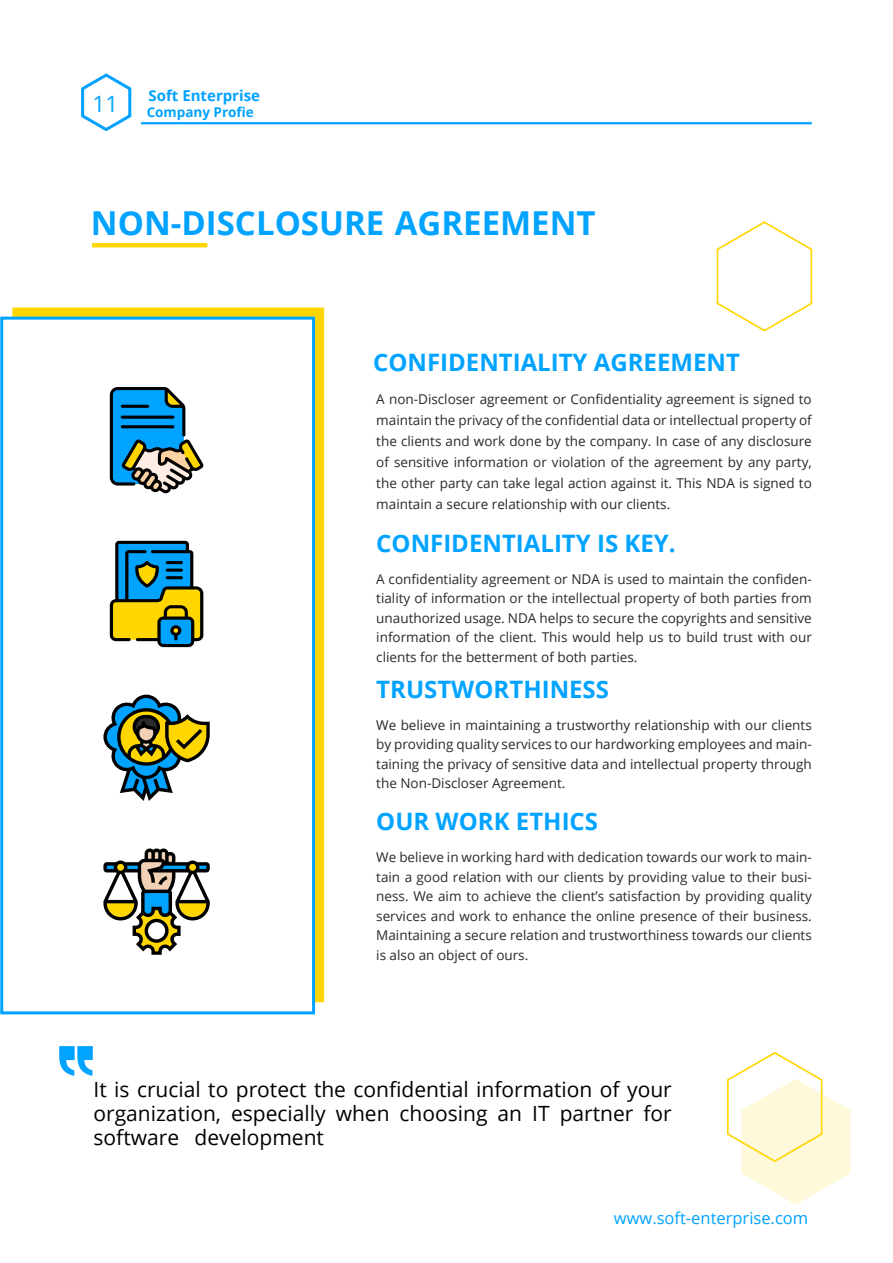
<style>
.page{position:relative;width:893px;height:1263px;background:#fff}
.page>*{position:absolute;margin:0;border:0;box-sizing:border-box;transform-origin:0 0}
.t1{font:700 33px "Open Sans";color:#00a3ff}
.title_4{font:700 24px "Open Sans";color:#00a3ff}
.t2{font:22.5px "Open Sans";color:#01a2ff}
.t3{font:21px/24px "Open Sans";color:#000;text-align:justify}
.t4{font:16.5px "Open Sans";color:#01a2ff}
.t5{font:700 15px "Open Sans";color:#01a2ff}
.body_text{font:13.5px/19.5px "Open Sans";color:#2b292a;text-align:justify}
.t6{font:700 13.5px "Open Sans";color:#01a2ff}
</style>
<div class="page">
<svg style="left:12px;top:307px;width:312px;height:695px"></svg>
<div style="left:0;top:317px;width:315px;height:697px;border:3px solid #00a3ff"></div>
<svg style="left:81px;top:73px;width:51px;height:59px"></svg>
<hr style="left:141px;top:122px;width:671px;height:2px;background:#01a2ff">
<hr style="left:92px;top:243px;width:115px;height:4px;background:#ffd600">
<svg style="left:716px;top:221px;width:97px;height:111px"></svg>
<svg style="left:727px;top:1052px;width:123px;height:153px"></svg>
<svg style="left:59px;top:1046px;width:34px;height:30px"></svg>
<svg style="left:110px;top:387px;width:94px;height:107px"></svg>
<svg style="left:110px;top:541px;width:93px;height:106px;background:#6a9373"></svg>
<svg style="left:103px;top:695px;width:107px;height:106px"></svg>
<svg style="left:103px;top:848px;width:107px;height:107px"></svg>
<p class="t2" style="left:93px;top:88px;width:27px">11</p>
<p class="t5" style="left:149px;top:85px;width:113px">Soft Enterprise</p>
<p class="t6" style="left:147px;top:103px;width:109px">Company Profie</p>
<p class="t1" style="left:91px;top:199px;width:506px">NON-DISCLOSURE AGREEMENT</p>
<p class="title_4" style="left:373px;top:345px;width:368px">CONFIDENTIALITY AGREEMENT</p>
<p class="body_text" style="left:376px;top:388px;width:437px;line-height:21px">A non-Discloser agreement or Confidentiality agreement is signed to maintain the privacy of the confidential data or intellectual property of the clients and work done by the company. In case of any disclosure of sensitive information or violation of the agreement by any party, the other party can take legal action against it. This NDA is signed to maintain a secure relationship with our clients.</p>
<p class="title_4" style="left:376px;top:526px;width:301px">CONFIDENTIALITY IS KEY.</p>
<p class="body_text" style="left:376px;top:568px;width:437px">A confidentiality agreement or NDA is used to maintain the confiden&shy;tiality of information or the intellectual property of both parties from unauthorized usage. NDA helps to secure the copyrights and sensitive information of the client. This would help us to build trust with our clients for the betterment of both parties.</p>
<p class="title_4" style="left:376px;top:672px;width:234px">TRUSTWORTHINESS</p>
<p class="body_text" style="left:376px;top:715px;width:437px">We believe in maintaining a trustworthy relationship with our clients by providing quality services to our hardworking employees and main&shy;taining the privacy of sensitive data and intellectual property through the Non-Discloser Agreement.</p>
<p class="title_4" style="left:376px;top:805px;width:223px">OUR WORK ETHICS</p>
<p class="body_text" style="left:376px;top:847px;width:437px">We believe in working hard with dedication towards our work to main&shy;tain a good relation with our clients by providing value to their busi&shy;ness. We aim to achieve the client’s satisfaction by providing quality services and work to enhance the online presence of their business.<br>Maintaining a secure relation and trustworthiness towards our clients is also an object of ours.</p>
<p class="t3" style="left:94px;top:1077px;width:580px">It is crucial to protect the confidential information of your organization, especially when choosing an IT partner for software development</p>
<p class="t4" style="left:614px;top:1206px;width:196px">www.soft-enterprise.com</p>
</div>
